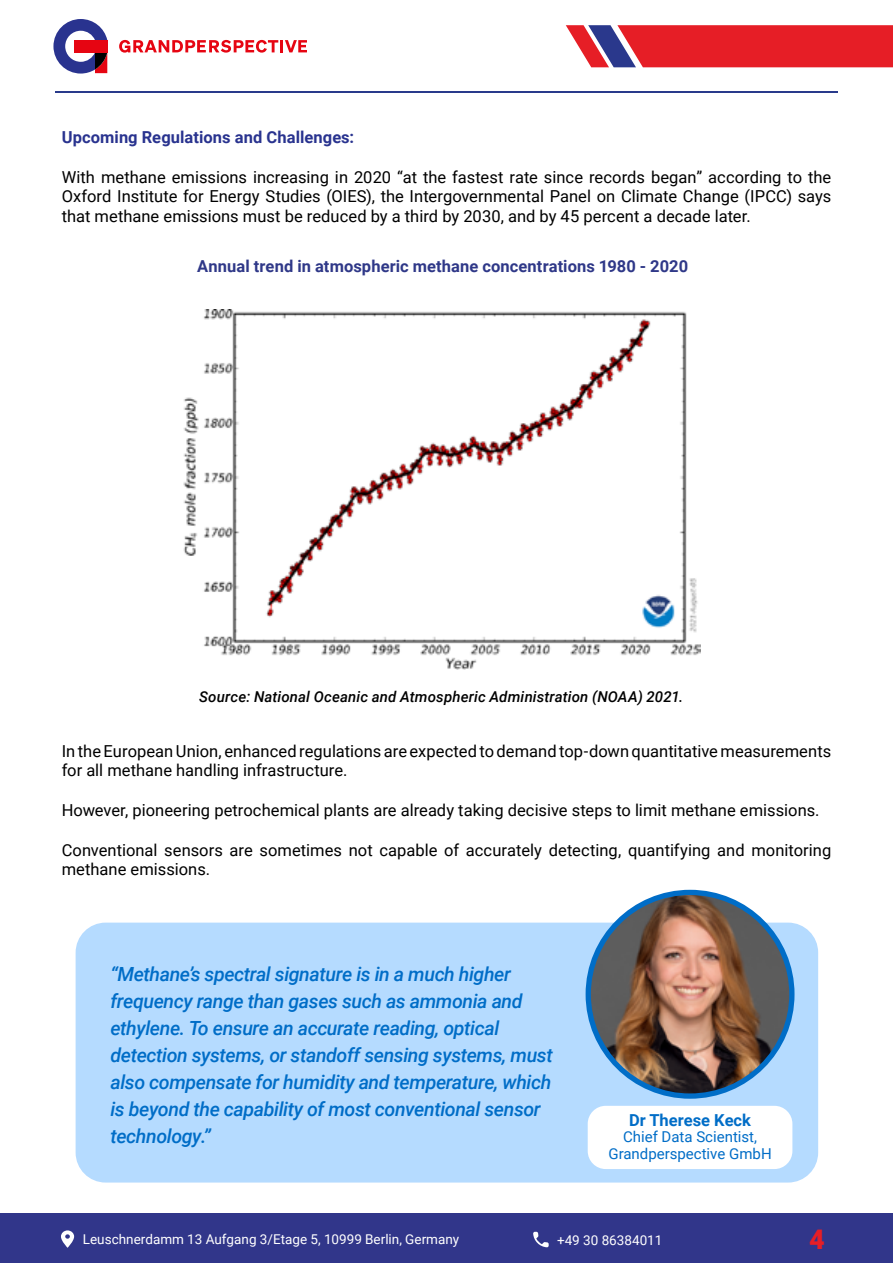
<style>
.page{position:relative;width:893px;height:1263px;background:#fff}
.page>*{position:absolute;margin:0;border:0;box-sizing:border-box;transform-origin:0 0}
.t1{font:900 27px "Roboto";color:#e61e26}
.t2{font:italic 500 19.5px/27px "Roboto";letter-spacing:-.02em;color:#006dc7}
.t3{font:16.5px/19.8px "Roboto";color:#000}
.t4{font:700 16.5px "Roboto";letter-spacing:.005em;color:#2f3888}
.t5{font:700 16.5px "Roboto";letter-spacing:.005em;color:#29338f}
.t6{font:700 16.5px "Roboto";color:#006dc7}
.t7{font:italic 500 15px "Roboto";letter-spacing:.01em;color:#000}
.t8{font:15px/16.5px "Roboto";color:#006dc7;text-align:center}
.t9{font:13.5px "Roboto";color:#fff}
</style>
<div class="page">
<div style="left:0;top:1213px;width:893px;height:50px;background:#31368a"></div>
<svg style="left:566px;top:25px;width:327px;height:42px"></svg>
<svg style="left:119px;top:40px;width:188px;height:13px"></svg>
<svg style="left:53px;top:19px;width:54px;height:55px"></svg>
<div style="left:74px;top:40px;width:33px;height:12px;background:#e60512"></div>
<hr style="left:55px;top:91px;width:782px;height:2px;background:#293a8b">
<svg style="left:533px;top:1232px;width:16px;height:15px"></svg>
<svg style="left:61px;top:1230px;width:13px;height:18px"></svg>
<img style="left:183px;top:310px;width:517px;height:359px">
<div style="left:76px;top:923px;width:742px;height:259px;background:#b5dbff;border-radius:30px"></div>
<div style="left:588px;top:1106px;width:204px;height:63px;background:#fff;border-radius:18px"></div>
<div style="left:586px;top:890px;width:208px;height:209px;background:#006dc7;border-radius:50%"></div>
<img style="left:591px;top:895px;width:198px;height:198px;border-radius:99px">
<p class="t5" style="left:62px;top:126px;width:294px">Upcoming Regulations and Challenges:</p>
<p class="t3" style="left:62px;top:166px;width:771px;text-align:justify">With methane emissions increasing in 2020 “at the fastest rate since records began” according to the Oxford Institute for Energy Studies (OIES), the Intergovernmental Panel on Climate Change (IPCC) says that methane emissions must be reduced by a third by 2030, and by 45 percent a decade later.</p>
<p class="t4" style="left:197px;top:255px;width:492px">Annual trend in atmospheric methane concentrations 1980 - 2020</p>
<p class="t7" style="left:199px;top:686px;width:485px">Source: National Oceanic and Atmospheric Administration (NOAA) 2021.</p>
<p class="t3" style="left:62px;top:740px;width:771px">In the European Union, enhanced regulations are expected to demand top-down quantitative measurements for all methane handling infrastructure.</p>
<p class="t3" style="left:62px;top:799px;width:759px">However, pioneering petrochemical plants are already taking decisive steps to limit methane emissions.</p>
<p class="t3" style="left:62px;top:839px;width:771px">Conventional sensors are sometimes not capable of accurately detecting, quantifying and monitoring methane emissions.</p>
<p class="t2" style="left:110px;top:959px;width:444px">“Methane’s spectral signature is in a much higher frequency range than gases such as ammonia and ethylene. To ensure an accurate reading, optical detection systems, or standoff sensing systems, must also compensate for humidity and temperature, which is beyond the capability of most conventional sensor technology.”</p>
<p class="t6" style="left:629px;top:1108px;width:123px">Dr Therese Keck</p>
<p class="t8" style="left:608px;top:1128px;width:165px">Chief Data Scientist,<br>Grandperspective GmbH</p>
<p class="t9" style="left:83px;top:1230px;width:378px">Leuschnerdamm 13 Aufgang 3/Etage 5, 10999 Berlin, Germany</p>
<p class="t9" style="left:557px;top:1230px;width:107px">+49 30 86384011</p>
<h1 class="t1" style="left:809px;top:1221px;width:17px">4</h1>
</div>
